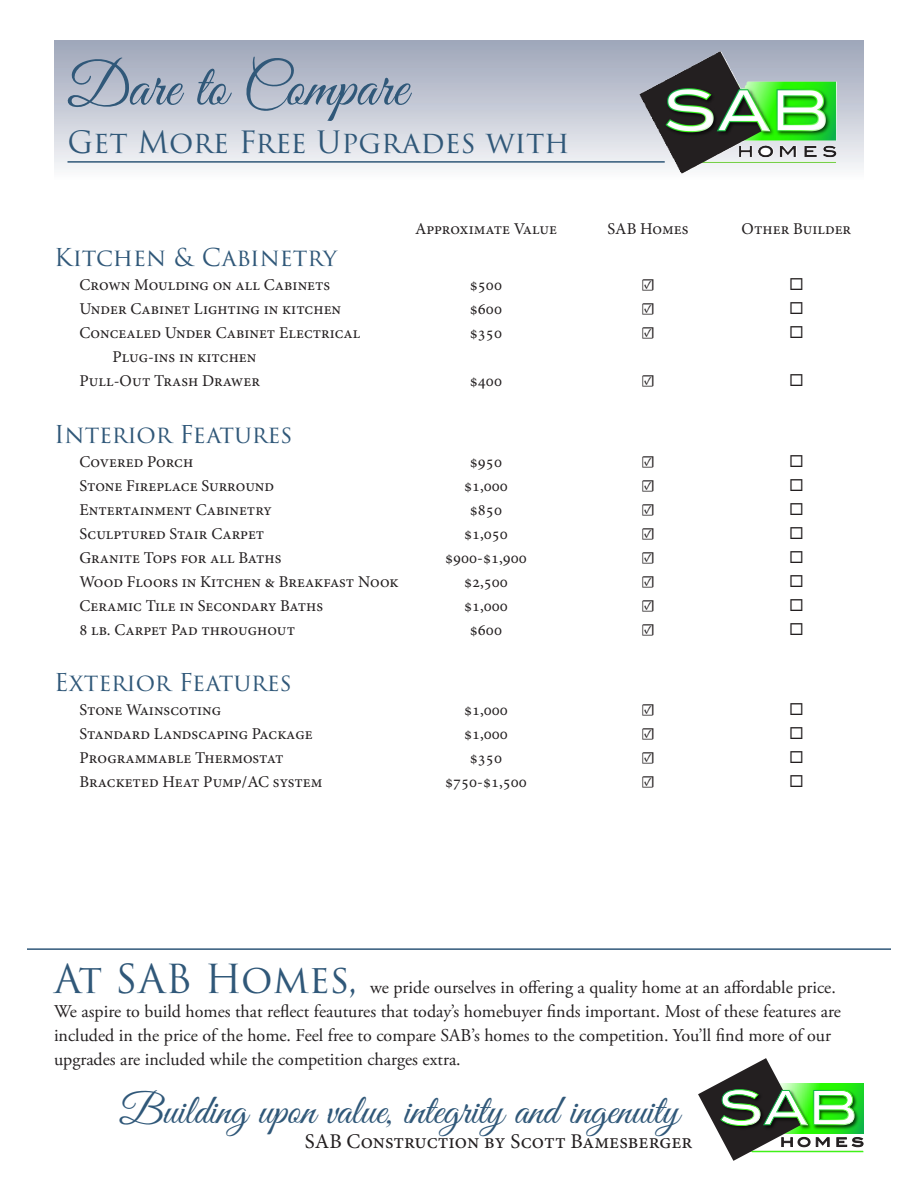
<style>
.page{position:relative;width:918px;height:1188px;background:#fff}
.page>*{position:absolute;margin:0;border:0;box-sizing:border-box;transform-origin:0 0}
.t1{font:60px "Great Vibes";color:#305879}
.t2{font:42px "Great Vibes";color:#305879}
.t3{font:30px "Trajan Pro 3";letter-spacing:-.01em;color:#305879}
.t4{font:24px "Trajan Pro 3";letter-spacing:-.005em;color:#305879}
.t5{font:21px "Minion Pro";color:#231f20}
.t6{font:18px/24px "Adobe Garamond Pro";color:#231f20}
.t7{font:16.5px "Minion Pro";color:#231f20}
.s1{font-family:"Trajan Pro 3";font-size:39px;color:#305879}
</style>
<div class="page">
<div style="left:54px;top:40px;width:810px;height:140px;background:linear-gradient(to bottom,#9ba3b8,#f9fafb)"></div>
<img style="left:640px;top:51px;width:197px;height:123px">
<hr style="left:68px;top:161px;width:597px;height:2px;background:#305879">
<svg style="left:698px;top:1058px;width:165px;height:103px"></svg>
<hr style="left:27px;top:948px;width:864px;height:2px;background:#305879">
<p class="t1" style="left:68px;top:54px;width:342px">Dare to Compare</p>
<p class="t3" style="left:68px;top:121px;width:504px">Get More Free Upgrades with</p>
<p class="t7" style="left:415px;top:218px;width:143px">Approximate Value</p>
<p class="t7" style="left:608px;top:218px;width:82px">SAB Homes</p>
<p class="t7" style="left:742px;top:218px;width:111px">Other Builder</p>
<p class="t4" style="left:54px;top:241px;width:284px">Kitchen &amp; Cabinetry</p>
<p class="t7" style="left:79px;top:274px;width:252px">Crown Moulding on all Cabinets</p>
<p class="t7" style="left:470px;top:274px;width:34px">$500</p>
<p class="t7" style="left:641px;top:274px;width:15px">☑</p>
<p class="t7" style="left:79px;top:298px;width:263px">Under Cabinet Lighting in kitchen</p>
<p class="t7" style="left:470px;top:298px;width:34px">$600</p>
<p class="t7" style="left:641px;top:298px;width:15px">☑</p>
<p class="t7" style="left:79px;top:322px;width:283px">Concealed Under Cabinet Electrical</p>
<p class="t7" style="left:470px;top:322px;width:34px">$350</p>
<p class="t7" style="left:641px;top:322px;width:15px">☑</p>
<p class="t7" style="left:112px;top:346px;width:145px">Plug-ins in kitchen</p>
<p class="t7" style="left:79px;top:370px;width:182px">Pull-Out Trash Drawer</p>
<p class="t7" style="left:470px;top:370px;width:34px">$400</p>
<p class="t7" style="left:641px;top:370px;width:15px">☑</p>
<p class="t4" style="left:54px;top:418px;width:240px">Interior Features</p>
<p class="t7" style="left:79px;top:450px;width:115px">Covered Porch</p>
<p class="t7" style="left:470px;top:450px;width:34px">$950</p>
<p class="t7" style="left:641px;top:450px;width:15px">☑</p>
<p class="t7" style="left:79px;top:474px;width:196px">Stone Fireplace Surround</p>
<p class="t7" style="left:464px;top:474px;width:45px">$1,000</p>
<p class="t7" style="left:641px;top:474px;width:15px">☑</p>
<p class="t7" style="left:79px;top:498px;width:194px">Entertainment Cabinetry</p>
<p class="t7" style="left:470px;top:498px;width:34px">$850</p>
<p class="t7" style="left:641px;top:498px;width:15px">☑</p>
<p class="t7" style="left:80px;top:522px;width:186px">Sculptured Stair Carpet</p>
<p class="t7" style="left:464px;top:522px;width:45px">$1,050</p>
<p class="t7" style="left:641px;top:522px;width:15px">☑</p>
<p class="t7" style="left:80px;top:546px;width:204px">Granite Tops for all Baths</p>
<p class="t7" style="left:445px;top:546px;width:83px">$900-$1,900</p>
<p class="t7" style="left:641px;top:546px;width:15px">☑</p>
<p class="t7" style="left:80px;top:570px;width:321px">Wood Floors in Kitchen &amp; Breakfast Nook</p>
<p class="t7" style="left:464px;top:570px;width:45px">$2,500</p>
<p class="t7" style="left:641px;top:570px;width:15px">☑</p>
<p class="t7" style="left:80px;top:594px;width:245px">Ceramic Tile in Secondary Baths</p>
<p class="t7" style="left:464px;top:594px;width:45px">$1,000</p>
<p class="t7" style="left:641px;top:594px;width:15px">☑</p>
<p class="t7" style="left:80px;top:618px;width:217px">8 lb. Carpet Pad throughout</p>
<p class="t7" style="left:470px;top:618px;width:34px">$600</p>
<p class="t7" style="left:641px;top:618px;width:15px">☑</p>
<p class="t4" style="left:54px;top:666px;width:239px">Exterior Features</p>
<p class="t7" style="left:79px;top:699px;width:143px">Stone Wainscoting</p>
<p class="t7" style="left:464px;top:699px;width:45px">$1,000</p>
<p class="t7" style="left:641px;top:699px;width:15px">☑</p>
<p class="t7" style="left:79px;top:723px;width:235px">Standard Landscaping Package</p>
<p class="t7" style="left:464px;top:723px;width:45px">$1,000</p>
<p class="t7" style="left:641px;top:723px;width:15px">☑</p>
<p class="t7" style="left:80px;top:747px;width:205px">Programmable Thermostat</p>
<p class="t7" style="left:470px;top:747px;width:34px">$350</p>
<p class="t7" style="left:641px;top:747px;width:15px">☑</p>
<p class="t7" style="left:80px;top:771px;width:244px">Bracketed Heat Pump/AC system</p>
<p class="t7" style="left:445px;top:771px;width:83px">$750-$1,500</p>
<p class="t7" style="left:641px;top:771px;width:15px">☑</p>
<p class="t6" style="left:54px;top:975px;width:788px"><span class="s1">At SAB Homes,</span> we pride ourselves in offering a quality home at an affordable price.<br>We aspire to build homes that reflect feautures that today’s homebuyer finds important. Most of these features are included in the price of the home. Feel free to compare SAB’s homes to the competition. You’ll find more of our upgrades are included while the competition charges extra.</p>
<p class="t2" style="left:119px;top:1087px;width:562px">Building upon value, integrity and ingenuity</p>
<p class="t5" style="left:305px;top:1127px;width:389px">SAB Construction by Scott Bamesberger</p>
</div>
